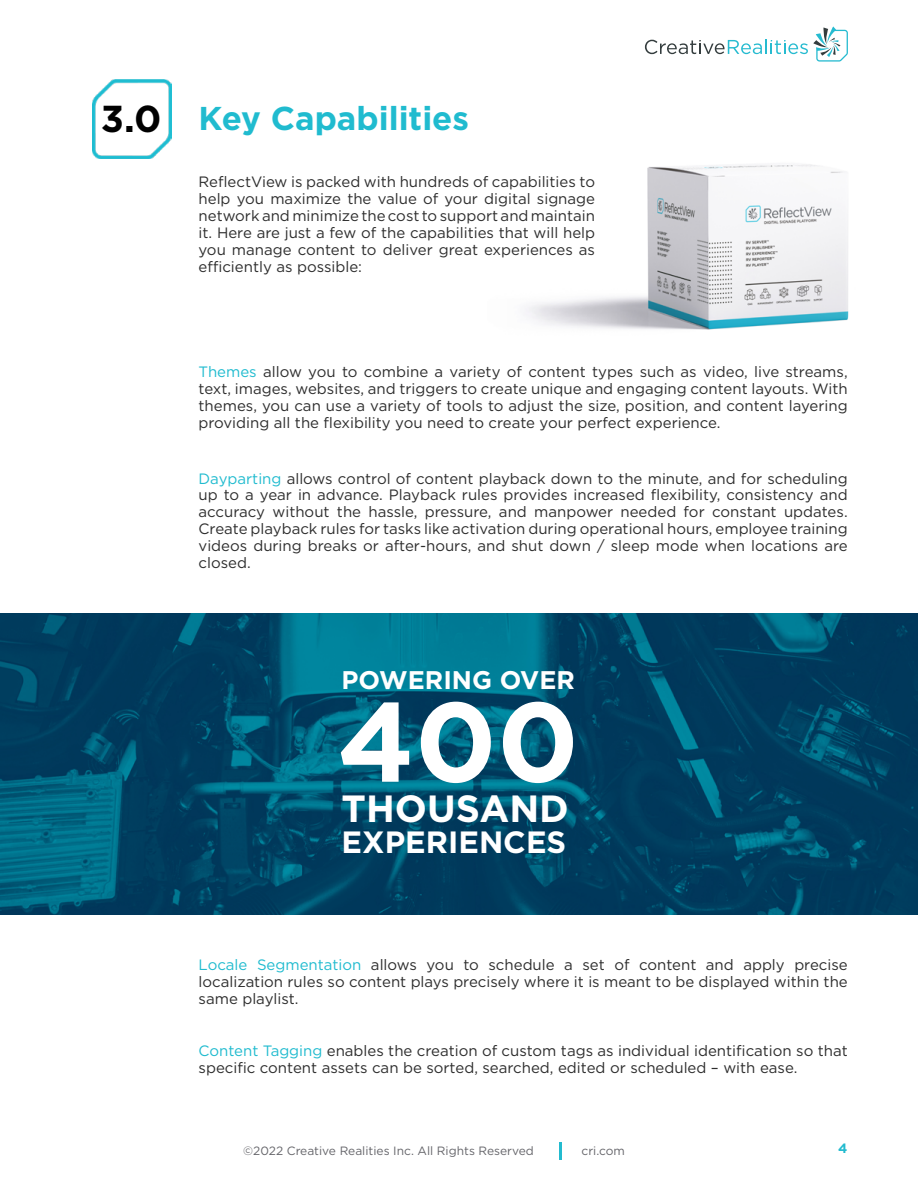
<style>
.page{position:relative;width:918px;height:1188px;background:#fff}
.page>*{position:absolute;margin:0;border:0;box-sizing:border-box;transform-origin:0 0}
.t1{font:700 112.5px "Gotham";color:#fff}
.t2{font:700 37.8px "Gotham";color:#fff}
.t3{font:700 37.5px "Gotham";color:#000}
.t4{font:700 33px "Gotham";color:#20bbcf}
.t5{font:700 30.75px "Gotham";color:#fff}
.t6{font:700 25.5px "Gotham";color:#fff}
.t7{font:15px/16.8px "Gotham";color:#2d2d2d;text-align:justify}
.t8{font:700 13.5px "Gotham";color:#23bbcf}
.t9{font:12px "Gotham";color:#65656a}
.s1{color:#20bbcf}
</style>
<div class="page">
<svg style="left:559px;top:1143px;width:2px;height:17px"></svg>
<svg style="left:645px;top:26px;width:203px;height:36px"></svg>
<img style="left:525px;top:164px;width:324px;height:166px">
<img style="left:1px;top:614px;width:917px;height:301px">
<img style="left:92px;top:79px;width:79px;height:80px">
<h3 class="t3" style="left:101px;top:94px;width:62px">3.0</h3>
<h3 class="t4" style="left:199px;top:96px;width:272px">Key Capabilities</h3>
<p class="t7" style="left:199px;top:173px;width:398px">ReflectView is packed with hundreds of capabilities to help you maximize the value of your digital signage network and minimize the cost to support and maintain it. Here are just a few of the capabilities that will help you manage content to deliver great experiences as efficiently as possible:</p>
<p class="t7" style="left:199px;top:363px;width:651px"><span class="s1">Themes</span> allow you to combine a variety of content types such as video, live streams, text, images, websites, and triggers to create unique and engaging content layouts. With themes, you can use a variety of tools to adjust the size, position, and content layering providing all the flexibility you need to create your perfect experience.</p>
<p class="t7" style="left:199px;top:470px;width:651px"><span class="s1">Dayparting</span> allows control of content playback down to the minute, and for scheduling up to a year in advance. Playback rules provides increased flexibility, consistency and accuracy without the hassle, pressure, and manpower needed for constant updates.<br>Create playback rules for tasks like activation during operational hours, employee training videos during breaks or after-hours, and shut down / sleep mode when locations are closed.</p>
<h3 class="t6" style="left:342px;top:663px;width:235px">POWERING OVER</h3>
<h1 class="t1" style="left:337px;top:667px;width:243px">400</h1>
<h2 class="t2" style="left:342px;top:783px;width:229px">THOUSAND</h2>
<h3 class="t5" style="left:342px;top:822px;width:226px">EXPERIENCES</h3>
<p class="t7" style="left:199px;top:956px;width:651px"><span class="s1">Locale Segmentation</span> allows you to schedule a set of content and apply precise localization rules so content plays precisely where it is meant to be displayed within the same playlist.</p>
<p class="t7" style="left:199px;top:1042px;width:651px"><span class="s1">Content Tagging</span> enables the creation of custom tags as individual identification so that specific content assets can be sorted, searched, edited or scheduled – with ease.</p>
<p class="t9" style="left:243px;top:1143px;width:292px">©2022 Creative Realities Inc. All Rights Reserved</p>
<p class="t9" style="left:582px;top:1143px;width:45px">cri.com</p>
<p class="t8" style="left:838px;top:1140px;width:11px">4</p>
</div>
